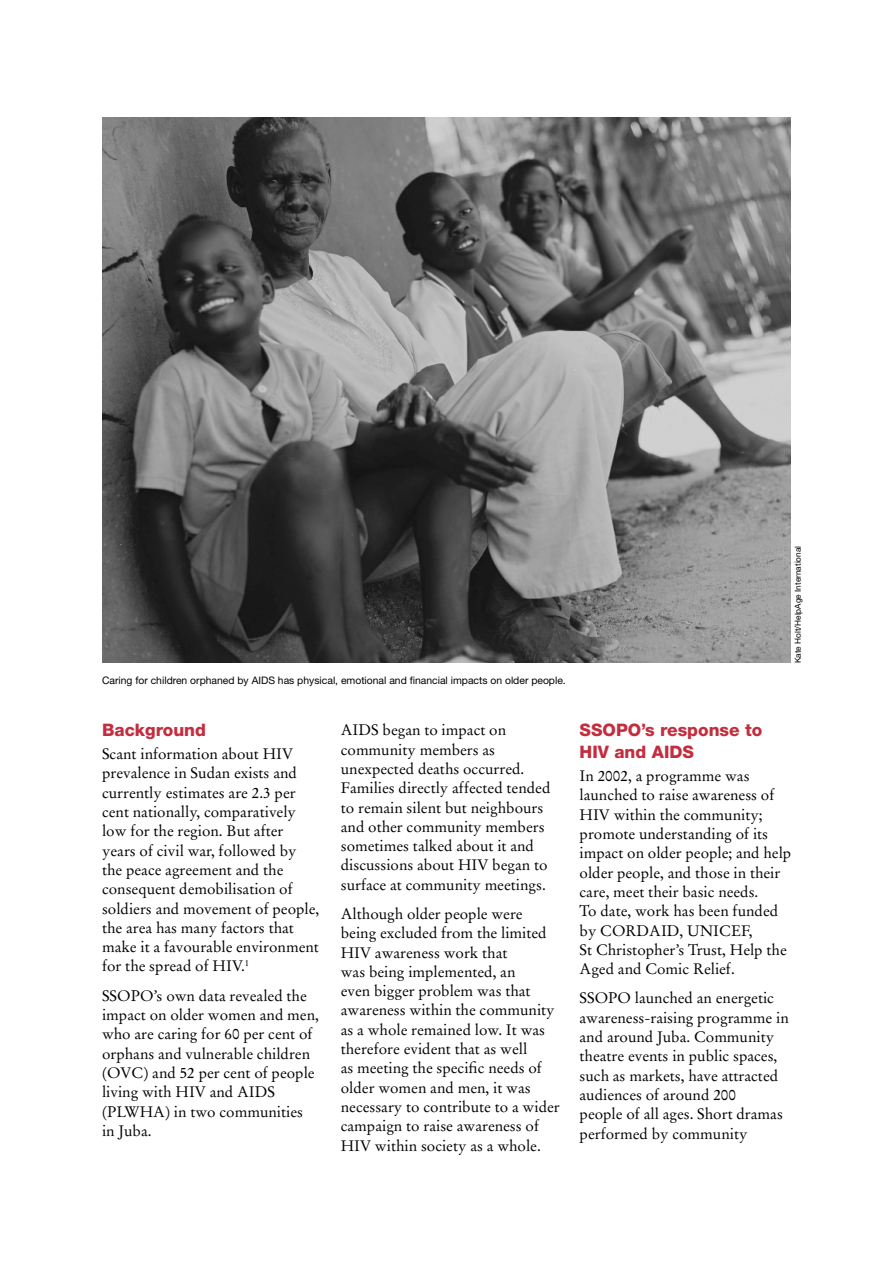
<style>
.page{position:relative;width:893px;height:1263px;background:#fff}
.page>*{position:absolute;margin:0;border:0;box-sizing:border-box;transform-origin:0 0}
.t1{font:800 17.25px/22px "Helvetica Neue LT Std";color:#c32e3f}
.t2{font:15.15px/19.4px "Stempel Garamond";color:#000}
.t3{font:10.35px "Helvetica Neue LT Std";color:#000}
.t4{font:8.25px "Helvetica Neue LT Std";color:#000}
</style>
<div class="page">
<img style="left:102px;top:117px;width:688px;height:545px">
<p class="t3" style="left:102px;top:676px;width:465px">Caring for children orphaned by AIDS has physical, emotional and financial impacts on older people.</p>
<p class="t4" style="left:794px;top:663px;width:119px;rotate:-90deg">Kate Holt/HelpAge International</p>
<p class="t1" style="left:102px;top:720px;width:105px">Background</p>
<p class="t2" style="left:102px;top:745px;width:219px">Scant information about HIV prevalence in Sudan exists and currently estimates are 2.3 per cent nationally, comparatively low for the region. But after years of civil war, followed by the peace agreement and the consequent demobilisation of soldiers and movement of people, the area has many factors that make it a favourable environment for the spread of HIV.<sup>1</sup></p>
<p class="t2" style="left:102px;top:987px;width:218px">SSOPO’s own data revealed the impact on older women and men, who are caring for 60 per cent of orphans and vulnerable children (OVC) and 52 per cent of people living with HIV and AIDS (PLWHA) in two communities in Juba.</p>
<p class="t2" style="left:341px;top:722px;width:211px">AIDS began to impact on community members as unexpected deaths occurred.<br>Families directly affected tended to remain silent but neighbours and other community members sometimes talked about it and discussions about HIV began to surface at community meetings.</p>
<p class="t2" style="left:341px;top:905px;width:220px">Although older people were being excluded from the limited<br>HIV awareness work that<br>was being implemented, an<br>even bigger problem was that awareness within the community as a whole remained low. It was therefore evident that as well<br>as meeting the specific needs of older women and men, it was necessary to contribute to a wider campaign to raise awareness of<br>HIV within society as a whole.</p>
<p class="t1" style="left:579px;top:720px;width:184px">SSOPO’s response to<br>HIV and AIDS</p>
<p class="t2" style="left:579px;top:768px;width:213px">In 2002, a programme was launched to raise awareness of<br>HIV within the community; promote understanding of its impact on older people; and help older people, and those in their care, meet their basic needs.<br>To date, work has been funded by CORDAID, UNICEF,<br>St Christopher’s Trust, Help the<br>Aged and Comic Relief.</p>
<p class="t2" style="left:579px;top:990px;width:211px">SSOPO launched an energetic awareness-raising programme in and around Juba. Community theatre events in public spaces, such as markets, have attracted audiences of around 200<br>people of all ages. Short dramas performed by community</p>
</div>
